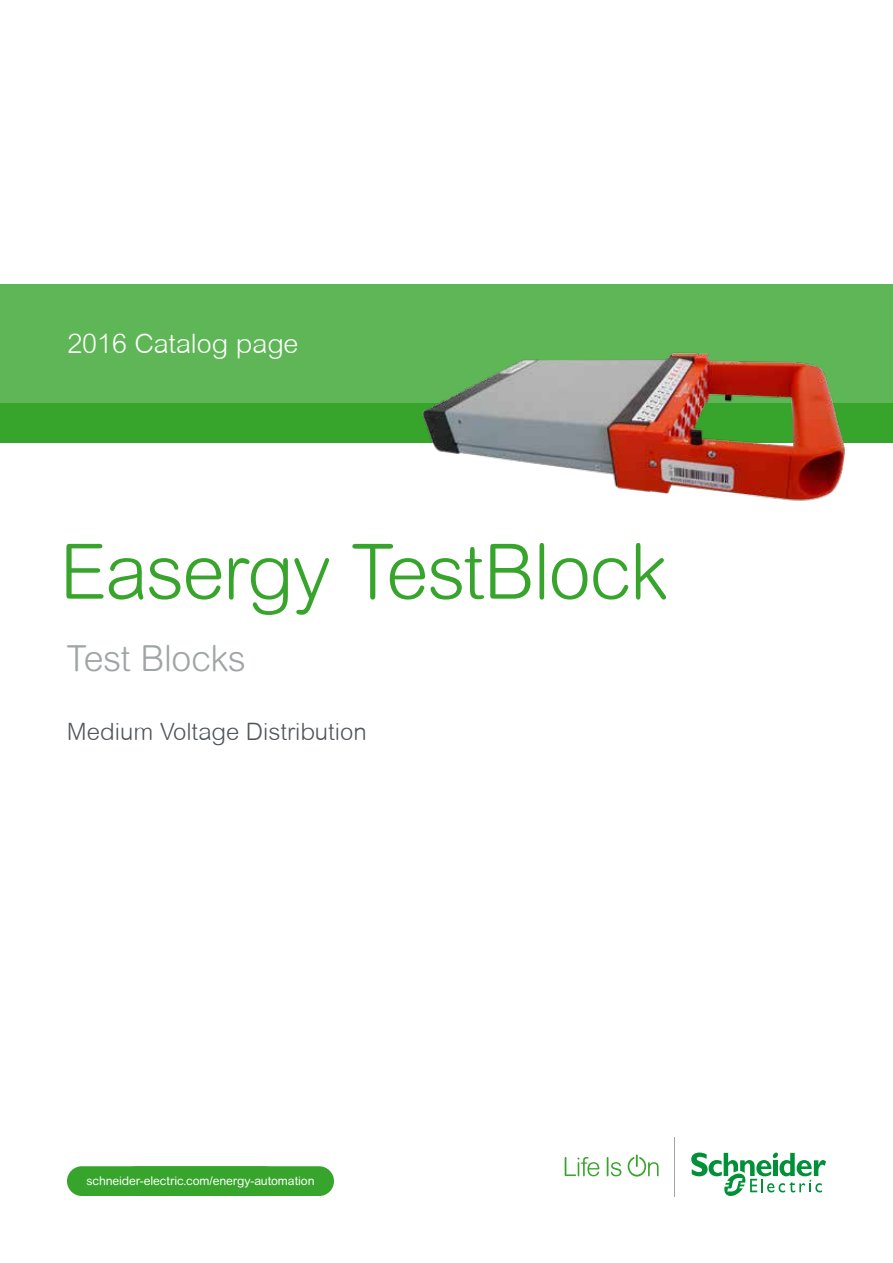
<style>
.page{position:relative;width:893px;height:1263px;background:#fff}
.page>*{position:absolute;margin:0;border:0;box-sizing:border-box;transform-origin:0 0}
.t1{font:300 76.5px "Arial Rounded MT Std";letter-spacing:-.02em;color:#37a42c}
.t2{font:300 36px "Arial Rounded MT Std";letter-spacing:-.015em;color:#9fa4a5}
.t3{font:300 27px "Arial Rounded MT";color:#fff}
.t4{font:300 24px "Arial Rounded MT";color:#505559}
.t5{font:12px "Arial Rounded MT Pro";letter-spacing:-.01em;color:#fff}
</style>
<div class="page">
<div style="left:122px;top:1166px;width:212px;height:30px;background:#37a42c;border-radius:15px"></div>
<div style="left:0;top:403px;width:893px;height:39px;background:#37a42c"></div>
<div style="left:0;top:284px;width:893px;height:119px;background:#5fb656"></div>
<div style="left:67px;top:1166px;width:212px;height:30px;background:#37a42c;border-radius:15px"></div>
<svg style="left:565px;top:1157px;width:34px;height:19px"></svg>
<svg style="left:607px;top:1157px;width:14px;height:19px"></svg>
<svg style="left:628px;top:1155px;width:31px;height:21px"></svg>
<svg style="left:691px;top:1152px;width:135px;height:44px"></svg>
<hr style="left:674px;top:1137px;width:1px;height:60px;background:#9fa4a5">
<img style="left:421px;top:352px;width:437px;height:149px">
<h3 class="t3" style="left:67px;top:328px;width:233px">2016 Catalog page</h3>
<h1 class="t1" style="left:60px;top:528px;width:610px">Easergy TestBlock</h1>
<h2 class="t2" style="left:67px;top:637px;width:180px">Test Blocks</h2>
<h3 class="t4" style="left:67px;top:718px;width:301px">Medium Voltage Distribution</h3>
<p class="t5" style="left:87px;top:1173px;width:230px">schneider-electric.com/energy-automation</p>
</div>
